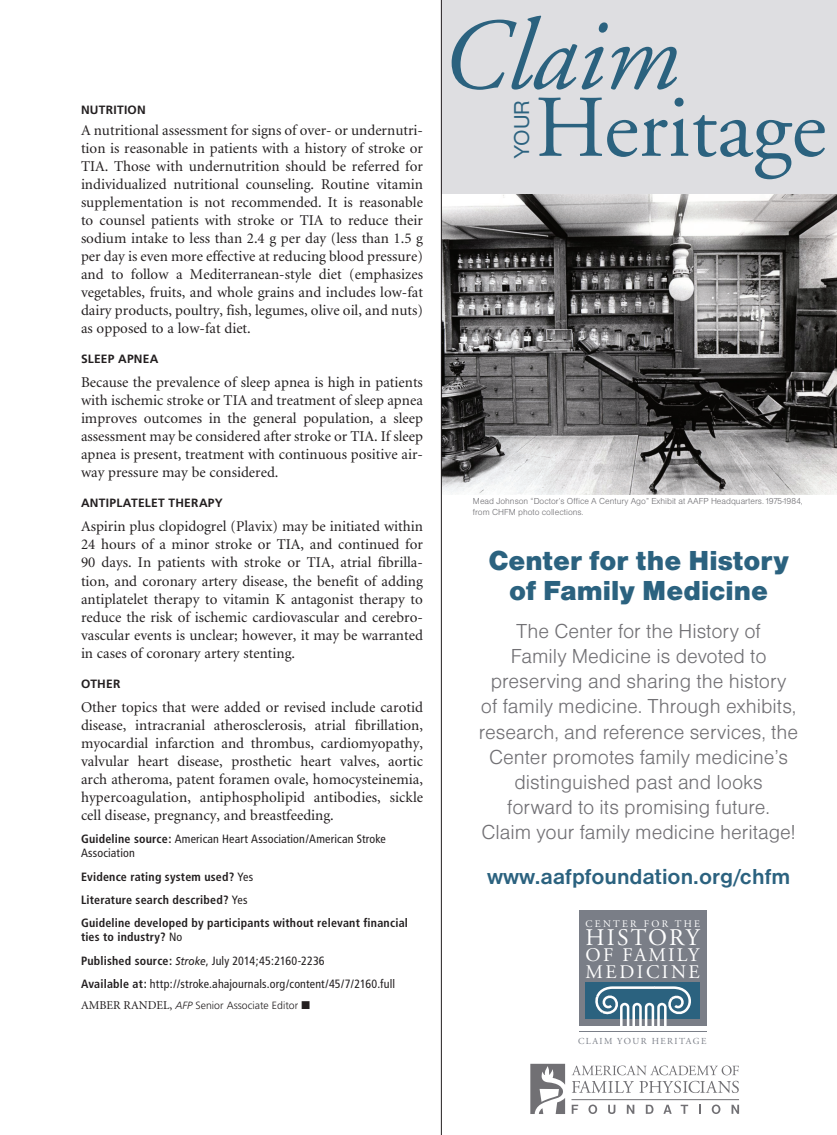
<style>
.page{position:relative;width:837px;height:1135px;background:#fff}
.page>*{position:absolute;margin:0;border:0;box-sizing:border-box;transform-origin:0 0}
.t1{font:italic 101.4px "Adobe Garamond";color:#2b627f}
.t2{font:87.6px "Adobe Garamond";color:#2b627f}
.t3{font:28.5px/30px "Nimbus San D Blac";color:#2b627f;text-align:center}
.t4{font:23.85px "Adobe Garamond";letter-spacing:.095em;color:#fff}
.t5{font:700 22.5px "Nimbus San D";color:#2b627f}
.t6{font:22.35px "Nimbus San D";color:#2b627f}
.t7{font:21px/25.2px "Nimbus San D Ligh";color:#717074;text-align:center}
.t8{font:19.2px/16.4px "Adobe Garamond";letter-spacing:.135em;color:#fff}
.body_noindent{font:15px/18px "Minion";color:#231f20;text-align:justify}
.blurb{font:condensed 12px/14.2px "Frutiger";letter-spacing:.01em;color:#231f20}
.blurb-2{font:700 condensed 12px/14.2px "Frutiger";letter-spacing:.015em;color:#231f20}
.head2{font:700 12px "Frutiger";letter-spacing:.02em;color:#231f20}
.byline_after{font:300 10.5px "Frutiger";color:#231f20}
.t9{font:10.05px "Adobe Garamond";letter-spacing:.225em;color:#fff}
.t10{font:9.15px "Adobe Garamond";letter-spacing:.155em;color:#7a7e87}
.t11{font:9px/10.8px "Nimbus San D Ligh";color:#717074}
.s1{font-weight:700}
.s2{font-weight:400}
.s3{font-style:italic;font-stretch:normal;font-size:11.4px}
.s4{font-family:"Minion";font-weight:400;font-size:12px}
.s5{font-style:italic}
</style>
<div class="page">
<div style="left:442px;top:0;width:395px;height:222px;background:#dedee1"></div>
<div style="left:579px;top:909px;width:127px;height:116px;background:#7a7e87"></div>
<div style="left:586px;top:982px;width:114px;height:36px;background:#2b627f"></div>
<svg style="left:594px;top:986px;width:101px;height:46px"></svg>
<hr style="left:579px;top:1030px;width:128px;height:1px;background:#7a7e87">
<hr style="left:572px;top:1098px;width:167px;height:1px;background:#717074">
<svg style="left:573px;top:1065px;width:166px;height:9px"></svg>
<svg style="left:572px;top:1080px;width:167px;height:12px"></svg>
<svg style="left:572px;top:1104px;width:6px;height:9px"></svg>
<svg style="left:588px;top:1104px;width:9px;height:9px"></svg>
<svg style="left:608px;top:1104px;width:7px;height:9px"></svg>
<svg style="left:627px;top:1104px;width:7px;height:9px"></svg>
<svg style="left:646px;top:1104px;width:8px;height:9px"></svg>
<svg style="left:663px;top:1104px;width:9px;height:9px"></svg>
<svg style="left:681px;top:1104px;width:7px;height:9px"></svg>
<svg style="left:699px;top:1104px;width:2px;height:9px"></svg>
<svg style="left:712px;top:1104px;width:8px;height:9px"></svg>
<svg style="left:732px;top:1104px;width:7px;height:9px"></svg>
<svg style="left:530px;top:1063px;width:35px;height:50px"></svg>
<img style="left:442px;top:195px;width:395px;height:299px">
<hr style="left:441px;top:0;width:1px;height:1134px;background:#231f20">
<p class="head2" style="left:81px;top:103px;width:66px">NUTRITION</p>
<p class="body_noindent" style="left:81px;top:122px;width:344px">A nutritional assessment for signs of over- or undernutri&shy;tion is reasonable in patients with a history of stroke or TIA. Those with undernutrition should be referred for individualized nutritional counseling. Routine vitamin supplementation is not recommended. It is reasonable to counsel patients with stroke or TIA to reduce their sodium intake to less than 2.4 g per day (less than 1.5 g per day is even more effective at reducing blood pressure) and to follow a Mediterranean-style diet (emphasizes vegetables, fruits, and whole grains and includes low-fat dairy products, poultry, fish, legumes, olive oil, and nuts) as opposed to a low-fat diet.</p>
<p class="head2" style="left:81px;top:352px;width:79px">SLEEP APNEA</p>
<p class="body_noindent" style="left:81px;top:374px;width:344px">Because the prevalence of sleep apnea is high in patients with ischemic stroke or TIA and treatment of sleep apnea improves outcomes in the general population, a sleep assessment may be considered after stroke or TIA. If sleep apnea is present, treatment with continuous positive air&shy;way pressure may be considered.</p>
<p class="head2" style="left:81px;top:496px;width:143px">ANTIPLATELET THERAPY</p>
<p class="body_noindent" style="left:81px;top:518px;width:344px">Aspirin plus clopidogrel (Plavix) may be initiated within 24 hours of a minor stroke or TIA, and continued for 90 days. In patients with stroke or TIA, atrial fibrilla&shy;tion, and coronary artery disease, the benefit of adding antiplatelet therapy to vitamin K antagonist therapy to reduce the risk of ischemic cardiovascular and cerebro&shy;vascular events is unclear; however, it may be warranted in cases of coronary artery stenting.</p>
<p class="head2" style="left:81px;top:676px;width:41px">OTHER</p>
<p class="body_noindent" style="left:81px;top:698px;width:344px">Other topics that were added or revised include carotid disease, intracranial atherosclerosis, atrial fibrillation, myocardial infarction and thrombus, cardiomyopathy, valvular heart disease, prosthetic heart valves, aortic arch atheroma, patent foramen ovale, homocysteinemia, hypercoagulation, antiphospholipid antibodies, sickle cell disease, pregnancy, and breastfeeding.</p>
<p class="blurb" style="left:81px;top:831px;width:306px"><span class="s1">Guideline source:</span> American Heart Association/American Stroke<br>Association</p>
<p class="blurb-2" style="left:81px;top:868px;width:174px">Evidence rating system used? <span class="s2">Yes</span></p>
<p class="blurb-2" style="left:81px;top:892px;width:168px">Literature search described? <span class="s2">Yes</span></p>
<p class="blurb-2" style="left:81px;top:915px;width:328px">Guideline developed by participants without relevant financial ties to industry? <span class="s2">No</span></p>
<p class="blurb" style="left:81px;top:953px;width:245px"><span class="s1">Published source:</span> <span class="s3">Stroke</span>, July 2014;45:2160-2236</p>
<p class="blurb" style="left:81px;top:976px;width:316px"><span class="s1">Available at:</span> http://stroke.ahajournals.org/content/45/7/2160.full</p>
<p class="byline_after" style="left:81px;top:998px;width:230px"><span class="s4">AMBER RANDEL,</span> <span class="s5">AFP</span> Senior Associate Editor ■</p>
<p class="t1" style="left:441px;top:2px;width:239px">Claim</p>
<p class="t6" style="left:509px;top:157px;width:59px;rotate:-90deg">YOUR</p>
<p class="t2" style="left:535px;top:81px;width:293px">Heritage</p>
<p class="t11" style="left:473px;top:495px;width:331px">Mead Johnson “Doctor’s Office A Century Ago” Exhibit at AAFP Headquarters. 1975-1984, from CHFM photo collections.</p>
<p class="t3" style="left:488px;top:545px;width:302px">Center for the History of Family Medicine</p>
<p class="t7" style="left:479px;top:617px;width:321px">The Center for the History of<br>Family Medicine is devoted to preserving and sharing the history<br>of family medicine. Through exhibits, research, and reference services, the Center promotes family medicine’s distinguished past and looks<br>forward to its promising future.<br>Claim your family medicine heritage!</p>
<p class="t5" style="left:487px;top:864px;width:305px">www.aafpfoundation.org/chfm</p>
<p class="t9" style="left:586px;top:917px;width:116px">CENTER FOR THE</p>
<p class="t8" style="left:586px;top:947px;width:116px">OF FAMILY<br>MEDICINE</p>
<p class="t4" style="left:585px;top:924px;width:115px">HISTORY</p>
<p class="t10" style="left:578px;top:1035px;width:130px">CLAIM YOUR HERITAGE</p>
</div>
